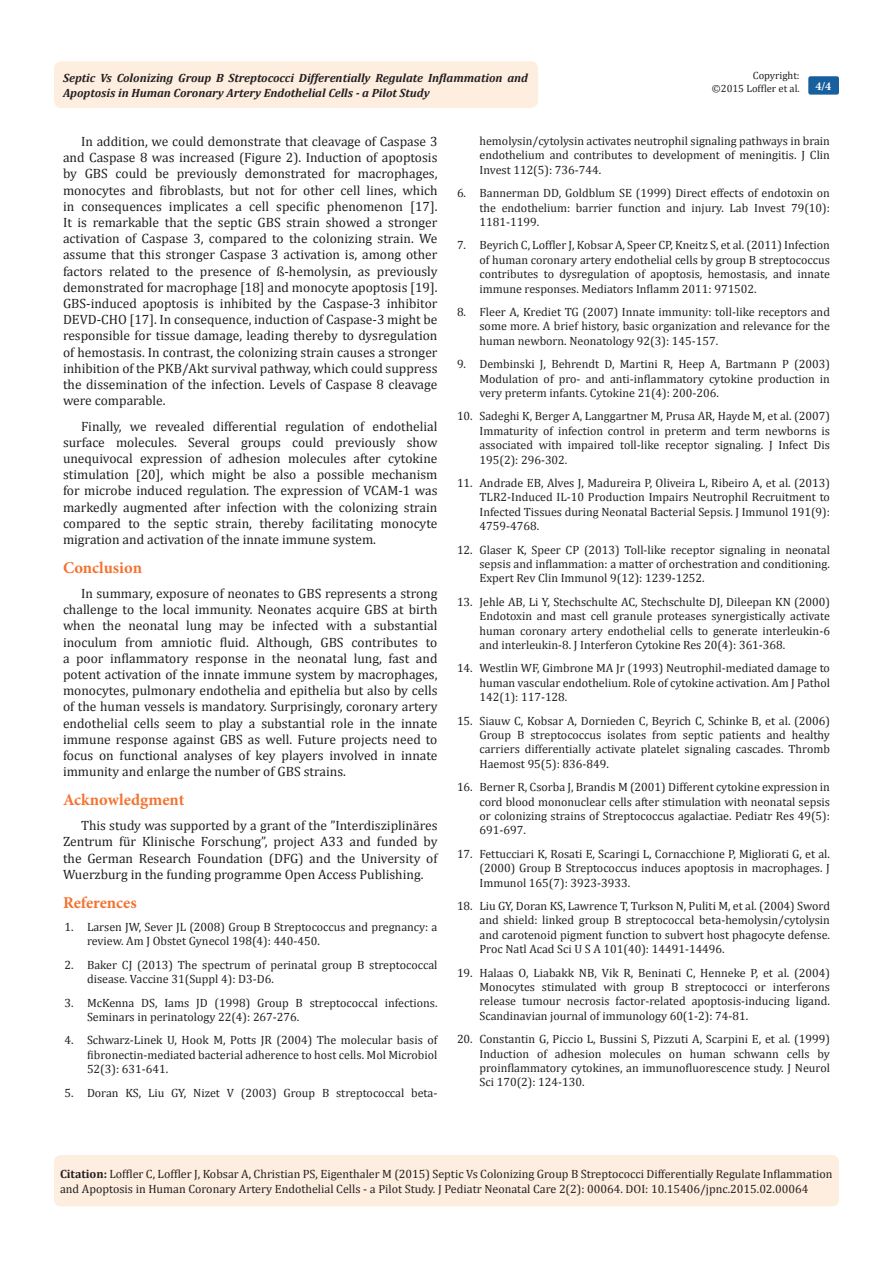
<style>
.page{position:relative;width:893px;height:1263px;background:#fff}
.page>*{position:absolute;margin:0;border:0;box-sizing:border-box;transform-origin:0 0}
.t1{font:700 16.5px "Minion Pro";color:#f37331}
.t2{font:13.5px/16.2px "Cambria";color:#231f20;text-align:justify}
.Citation{font:12px/14.4px "Cambria";color:#231f20;text-align:justify}
.t3{font:italic 700 12px/14.4px "Cambria";color:#231f20}
.t4{font:700 12px "Minion Pro";color:#fff}
.t5{font:10.5px "Cambria";color:#231f20}
.s1{font-weight:700}
</style>
<div class="page">
<div style="left:54px;top:61px;width:484px;height:47px;background:#feeee0;border-radius:8px"></div>
<div style="left:808px;top:76px;width:31px;height:19px;background:#18609d;border-radius:2px"></div>
<div style="left:54px;top:1155px;width:785px;height:51px;background:#feeee0;border-radius:7px"></div>
<p class="t3" style="left:63px;top:70px;width:466px">Septic Vs Colonizing Group B Streptococci Differentially Regulate Inflammation and<br>Apoptosis in Human Coronary Artery Endothelial Cells - a Pilot Study</p>
<p class="t5" style="left:753px;top:69px;width:48px">Copyright:</p>
<p class="t5" style="left:712px;top:82px;width:89px">©2015 Loffler et al.</p>
<p class="t4" style="left:815px;top:78px;width:17px">4/4</p>
<p class="t2" style="left:63px;top:133px;width:376px;text-indent:18px">In addition, we could demonstrate that cleavage of Caspase 3 and Caspase 8 was increased (Figure 2). Induction of apoptosis by GBS could be previously demonstrated for macrophages, monocytes and fibroblasts, but not for other cell lines, which in consequences implicates a cell specific phenomenon [17].<br>It is remarkable that the septic GBS strain showed a stronger activation of Caspase 3, compared to the colonizing strain. We assume that this stronger Caspase 3 activation is, among other factors related to the presence of ß-hemolysin, as previously demonstrated for macrophage [18] and monocyte apoptosis [19].<br>GBS-induced apoptosis is inhibited by the Caspase-3 inhibitor DEVD-CHO [17]. In consequence, induction of Caspase-3 might be responsible for tissue damage, leading thereby to dysregulation of hemostasis. In contrast, the colonizing strain causes a stronger inhibition of the PKB/Akt survival pathway, which could suppress the dissemination of the infection. Levels of Caspase 8 cleavage were comparable.</p>
<p class="t2" style="left:63px;top:418px;width:376px;text-indent:18px">Finally, we revealed differential regulation of endothelial surface molecules. Several groups could previously show unequivocal expression of adhesion molecules after cytokine stimulation [20], which might be also a possible mechanism for microbe induced regulation. The expression of VCAM-1 was markedly augmented after infection with the colonizing strain compared to the septic strain, thereby facilitating monocyte migration and activation of the innate immune system.</p>
<p class="t1" style="left:63px;top:556px;width:81px">Conclusion</p>
<p class="t2" style="left:63px;top:585px;width:376px;text-indent:18px">In summary, exposure of neonates to GBS represents a strong challenge to the local immunity. Neonates acquire GBS at birth when the neonatal lung may be infected with a substantial inoculum from amniotic fluid. Although, GBS contributes to a poor inflammatory response in the neonatal lung, fast and potent activation of the innate immune system by macrophages, monocytes, pulmonary endothelia and epithelia but also by cells of the human vessels is mandatory. Surprisingly, coronary artery endothelial cells seem to play a substantial role in the innate immune response against GBS as well. Future projects need to focus on functional analyses of key players involved in innate immunity and enlarge the number of GBS strains.</p>
<p class="t1" style="left:63px;top:788px;width:123px">Acknowledgment</p>
<p class="t2" style="left:63px;top:817px;width:376px;text-indent:18px">This study was supported by a grant of the ”Interdisziplinäres Zentrum für Klinische Forschung”, project A33 and funded by the German Research Foundation (DFG) and the University of Wuerzburg in the funding programme Open Access Publishing.</p>
<p class="t1" style="left:63px;top:891px;width:75px">References</p>
<p class="Citation" style="left:87px;top:920px;width:352px;text-indent:-22px">1. Larsen JW, Sever JL (2008) Group B Streptococcus and pregnancy: a review. Am J Obstet Gynecol 198(4): 440-450.</p>
<p class="Citation" style="left:87px;top:957px;width:352px;text-indent:-22px">2. Baker CJ (2013) The spectrum of perinatal group B streptococcal disease. Vaccine 31(Suppl 4): D3-D6.</p>
<p class="Citation" style="left:87px;top:995px;width:352px;text-indent:-22px">3. McKenna DS, Iams JD (1998) Group B streptococcal infections.<br>Seminars in perinatology 22(4): 267-276.</p>
<p class="Citation" style="left:87px;top:1033px;width:352px;text-indent:-22px">4. Schwarz-Linek U, Hook M, Potts JR (2004) The molecular basis of fibronectin-mediated bacterial adherence to host cells. Mol Microbiol 52(3): 631-641.</p>
<p class="Citation" style="left:64px;top:1085px;width:374px">5. Doran KS, Liu GY, Nizet V (2003) Group B streptococcal beta-</p>
<p class="Citation" style="left:479px;top:134px;width:352px">hemolysin/cytolysin activates neutrophil signaling pathways in brain endothelium and contributes to development of meningitis. J Clin Invest 112(5): 736-744.</p>
<p class="Citation" style="left:479px;top:186px;width:352px;text-indent:-22px">6. Bannerman DD, Goldblum SE (1999) Direct effects of endotoxin on the endothelium: barrier function and injury. Lab Invest 79(10):<br>1181-1199.</p>
<p class="Citation" style="left:479px;top:238px;width:352px;text-indent:-22px">7. Beyrich C, Loffler J, Kobsar A, Speer CP, Kneitz S, et al. (2011) Infection of human coronary artery endothelial cells by group B streptococcus contributes to dysregulation of apoptosis, hemostasis, and innate immune responses. Mediators Inflamm 2011: 971502.</p>
<p class="Citation" style="left:479px;top:305px;width:352px;text-indent:-22px">8. Fleer A, Krediet TG (2007) Innate immunity: toll-like receptors and some more. A brief history, basic organization and relevance for the human newborn. Neonatology 92(3): 145-157.</p>
<p class="Citation" style="left:479px;top:357px;width:352px;text-indent:-22px">9. Dembinski J, Behrendt D, Martini R, Heep A, Bartmann P (2003)<br>Modulation of pro- and anti-inflammatory cytokine production in very preterm infants. Cytokine 21(4): 200-206.</p>
<p class="Citation" style="left:479px;top:409px;width:352px;text-indent:-22px">10. Sadeghi K, Berger A, Langgartner M, Prusa AR, Hayde M, et al. (2007)<br>Immaturity of infection control in preterm and term newborns is associated with impaired toll-like receptor signaling. J Infect Dis 195(2): 296-302.</p>
<p class="Citation" style="left:479px;top:476px;width:352px;text-indent:-22px">11. Andrade EB, Alves J, Madureira P, Oliveira L, Ribeiro A, et al. (2013)<br>TLR2-Induced IL-10 Production Impairs Neutrophil Recruitment to Infected Tissues during Neonatal Bacterial Sepsis. J Immunol 191(9):<br>4759-4768.</p>
<p class="Citation" style="left:479px;top:542px;width:352px;text-indent:-22px">12. Glaser K, Speer CP (2013) Toll-like receptor signaling in neonatal sepsis and inflammation: a matter of orchestration and conditioning.<br>Expert Rev Clin Immunol 9(12): 1239-1252.</p>
<p class="Citation" style="left:479px;top:594px;width:352px;text-indent:-22px">13. Jehle AB, Li Y, Stechschulte AC, Stechschulte DJ, Dileepan KN (2000)<br>Endotoxin and mast cell granule proteases synergistically activate human coronary artery endothelial cells to generate interleukin-6 and interleukin-8. J Interferon Cytokine Res 20(4): 361-368.</p>
<p class="Citation" style="left:479px;top:661px;width:352px;text-indent:-22px">14. Westlin WF, Gimbrone MA Jr (1993) Neutrophil-mediated damage to human vascular endothelium. Role of cytokine activation. Am J Pathol 142(1): 117-128.</p>
<p class="Citation" style="left:479px;top:713px;width:352px;text-indent:-22px">15. Siauw C, Kobsar A, Dornieden C, Beyrich C, Schinke B, et al. (2006)<br>Group B streptococcus isolates from septic patients and healthy carriers differentially activate platelet signaling cascades. Thromb Haemost 95(5): 836-849.</p>
<p class="Citation" style="left:479px;top:780px;width:352px;text-indent:-22px">16. Berner R, Csorba J, Brandis M (2001) Different cytokine expression in cord blood mononuclear cells after stimulation with neonatal sepsis or colonizing strains of Streptococcus agalactiae. Pediatr Res 49(5):<br>691-697.</p>
<p class="Citation" style="left:479px;top:846px;width:352px;text-indent:-22px">17. Fettucciari K, Rosati E, Scaringi L, Cornacchione P, Migliorati G, et al. (2000) Group B Streptococcus induces apoptosis in macrophages. J Immunol 165(7): 3923-3933.</p>
<p class="Citation" style="left:479px;top:899px;width:352px;text-indent:-22px">18. Liu GY, Doran KS, Lawrence T, Turkson N, Puliti M, et al. (2004) Sword and shield: linked group B streptococcal beta-hemolysin/cytolysin and carotenoid pigment function to subvert host phagocyte defense.<br>Proc Natl Acad Sci U S A 101(40): 14491-14496.</p>
<p class="Citation" style="left:479px;top:965px;width:352px;text-indent:-22px">19. Halaas O, Liabakk NB, Vik R, Beninati C, Henneke P, et al. (2004)<br>Monocytes stimulated with group B streptococci or interferons release tumour necrosis factor-related apoptosis-inducing ligand.<br>Scandinavian journal of immunology 60(1-2): 74-81.</p>
<p class="Citation" style="left:479px;top:1032px;width:352px;text-indent:-22px">20. Constantin G, Piccio L, Bussini S, Pizzuti A, Scarpini E, et al. (1999)<br>Induction of adhesion molecules on human schwann cells by proinflammatory cytokines, an immunofluorescence study. J Neurol Sci 170(2): 124-130.</p>
<p class="Citation" style="left:60px;top:1167px;width:774px"><span class="s1">Citation:</span> Loffler C, Loffler J, Kobsar A, Christian PS, Eigenthaler M (2015) Septic Vs Colonizing Group B Streptococci Differentially Regulate Inflammation and Apoptosis in Human Coronary Artery Endothelial Cells - a Pilot Study. J Pediatr Neonatal Care 2(2): 00064. DOI: 10.15406/jpnc.2015.02.00064</p>
</div>
